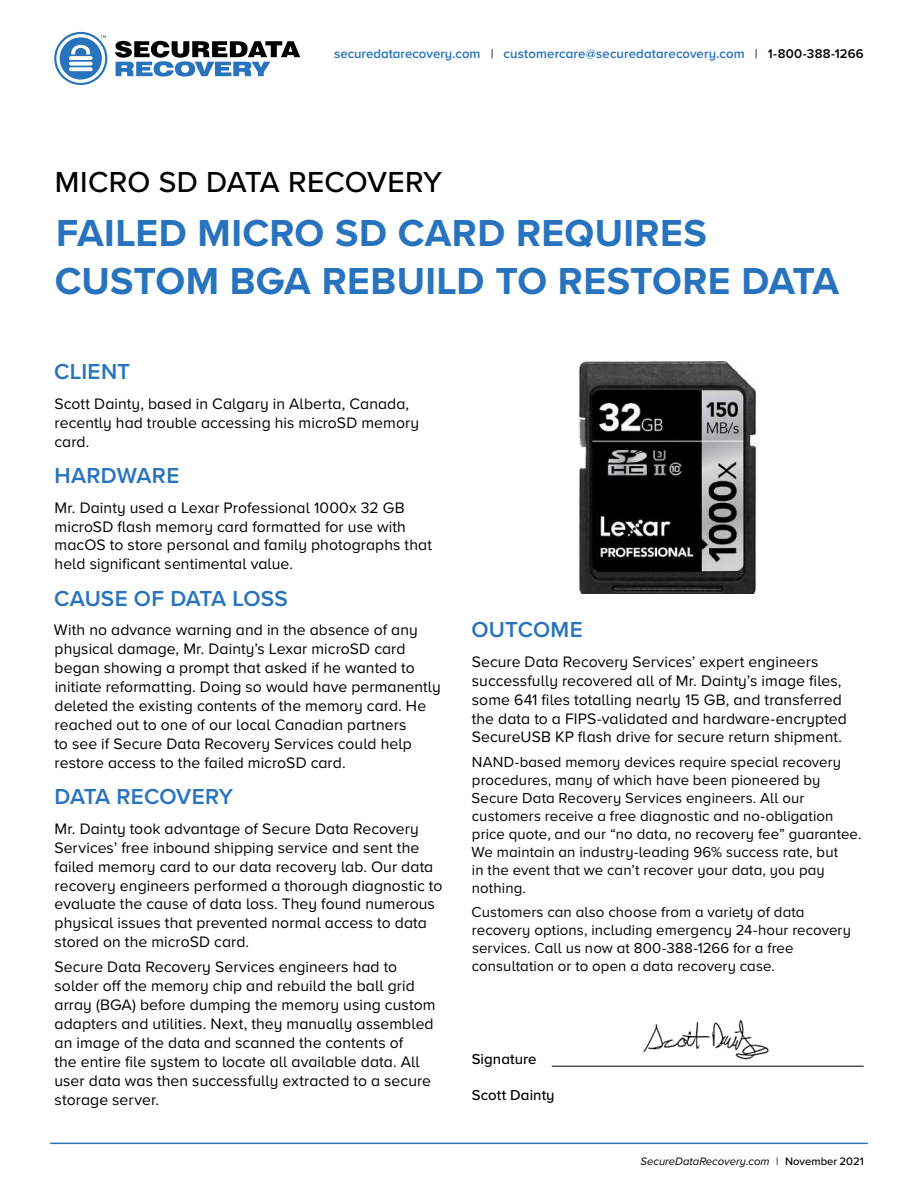
<style>
.page{position:relative;width:918px;height:1188px;background:#fff}
.page>*{position:absolute;margin:0;border:0;box-sizing:border-box;transform-origin:0 0}
.t1{font:700 39px/48px "Proxima Nova A";letter-spacing:.01em;color:#2873be}
.t2{font:500 30px "Proxima Nova A";color:#000}
.t3{font:600 22.5px "Proxima Nova A";letter-spacing:.005em;color:#2873be}
.t4{font:15.75px/18.9px "Proxima Nova A";letter-spacing:.005em;color:#000}
.t5{font:15px/18px "Proxima Nova A";letter-spacing:.005em;color:#000}
.t6{font:500 15px "Proxima Nova A";letter-spacing:.005em;color:#000}
.t7{font:600 13.2px "Proxima Nova A";letter-spacing:.005em;color:#2873be}
.t8{font:italic 11.25px "Proxima Nova A";color:#000}
.s1{font-weight:400;color:#000}
.s2{color:#000}
.s3{font-style:normal}
.s4{font-weight:500;font-style:normal}
</style>
<div class="page">
<hr style="left:50px;top:1143px;width:818px;height:1px;background:#2873be">
<svg style="left:54px;top:32px;width:246px;height:53px"></svg>
<hr style="left:552px;top:1066px;width:312px;height:1px;background:#000">
<img style="left:579px;top:361px;width:178px;height:233px">
<img style="left:643px;top:1019px;width:126px;height:40px">
<p class="t7" style="left:334px;top:45px;width:531px">securedatarecovery.com <span class="s1">|</span> customercare@securedatarecovery.com <span class="s1">|</span> <span class="s2">1-800-388-1266</span></p>
<h2 class="t2" style="left:55px;top:164px;width:389px">MICRO SD DATA RECOVERY</h2>
<h1 class="t1" style="left:55px;top:210px;width:786px">FAILED MICRO SD CARD REQUIRES<br>CUSTOM BGA REBUILD TO RESTORE DATA</h1>
<h3 class="t3" style="left:54px;top:358px;width:78px">CLIENT</h3>
<p class="t4" style="left:54px;top:394px;width:366px">Scott Dainty, based in Calgary in Alberta, Canada, recently had trouble accessing his microSD memory card.</p>
<h3 class="t3" style="left:54px;top:462px;width:126px">HARDWARE</h3>
<p class="t4" style="left:55px;top:498px;width:379px">Mr. Dainty used a Lexar Professional 1000x 32 GB microSD flash memory card formatted for use with macOS to store personal and family photographs that held significant sentimental value.</p>
<h3 class="t3" style="left:54px;top:585px;width:235px">CAUSE OF DATA LOSS</h3>
<p class="t4" style="left:54px;top:621px;width:388px">With no advance warning and in the absence of any physical damage, Mr. Dainty’s Lexar microSD card began showing a prompt that asked if he wanted to initiate reformatting. Doing so would have permanently deleted the existing contents of the memory card. He reached out to one of our local Canadian partners<br>to see if Secure Data Recovery Services could help restore access to the failed microSD card.</p>
<h3 class="t3" style="left:54px;top:783px;width:180px">DATA RECOVERY</h3>
<p class="t4" style="left:54px;top:819px;width:390px">Mr. Dainty took advantage of Secure Data Recovery Services’ free inbound shipping service and sent the failed memory card to our data recovery lab. Our data recovery engineers performed a thorough diagnostic to evaluate the cause of data loss. They found numerous physical issues that prevented normal access to data stored on the microSD card.</p>
<p class="t4" style="left:54px;top:958px;width:383px">Secure Data Recovery Services engineers had to solder off the memory chip and rebuild the ball grid array (BGA) before dumping the memory using custom adapters and utilities. Next, they manually assembled an image of the data and scanned the contents of<br>the entire file system to locate all available data. All user data was then successfully extracted to a secure storage server.</p>
<h3 class="t3" style="left:472px;top:616px;width:113px">OUTCOME</h3>
<p class="t4" style="left:472px;top:652px;width:377px">Secure Data Recovery Services’ expert engineers successfully recovered all of Mr. Dainty’s image files, some 641 files totalling nearly 15 GB, and transferred the data to a FIPS-validated and hardware-encrypted SecureUSB KP flash drive for secure return shipment.</p>
<p class="t5" style="left:472px;top:753px;width:391px">NAND-based memory devices require special recovery procedures, many of which have been pioneered by Secure Data Recovery Services engineers. All our customers receive a free diagnostic and no-obligation price quote, and our “no data, no recovery fee” guarantee.<br>We maintain an industry-leading 96% success rate, but<br>in the event that we can’t recover your data, you pay nothing.</p>
<p class="t5" style="left:472px;top:903px;width:381px">Customers can also choose from a variety of data recovery options, including emergency 24-hour recovery services. Call us now at 800-388-1266 for a free consultation or to open a data recovery case.</p>
<p class="t6" style="left:472px;top:1050px;width:67px">Signature</p>
<p class="t6" style="left:472px;top:1086px;width:85px">Scott Dainty</p>
<p class="t8" style="left:641px;top:1154px;width:225px">SecureDataRecovery.com <span class="s3">|</span> <span class="s4">November 2021</span></p>
</div>
